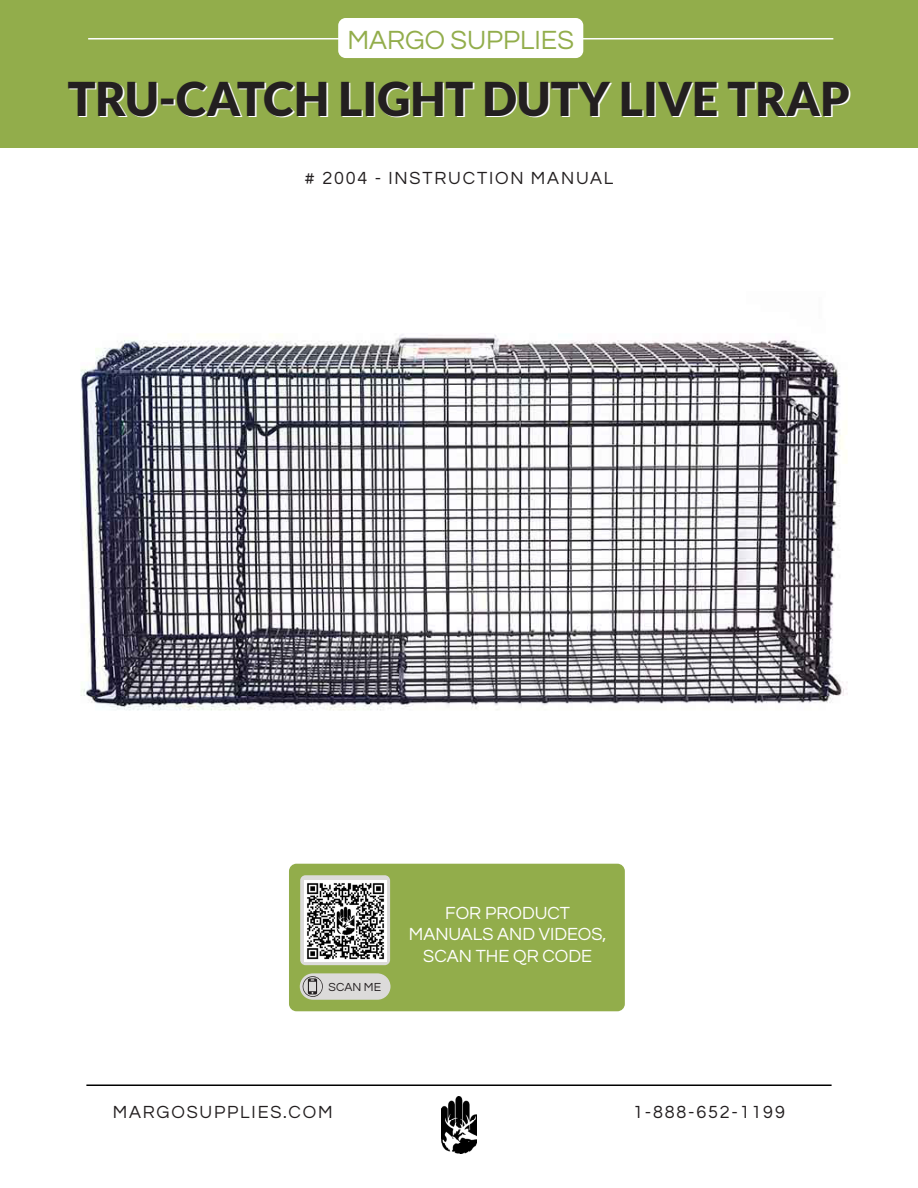
<style>
.page{position:relative;width:918px;height:1188px;background:#fff}
.page>*{position:absolute;margin:0;border:0;box-sizing:border-box;transform-origin:0 0}
.t1{font:900 46.5px "Lato";color:#fff}
.t2{font:27px "Questrial";color:#92ad4b}
.t3{font:18px "Questrial";letter-spacing:.1em;color:#231f20}
.t4{font:18px/21.6px "Questrial";color:#fff;text-align:center}
.t5{font:12.15px "Questrial";color:#231f20}
</style>
<div class="page">
<div style="left:289px;top:864px;width:336px;height:147px;background:#92ad4b;border-radius:8px"></div>
<hr style="left:86px;top:1084px;width:746px;height:2px;background:#000">
<img style="left:441px;top:1097px;width:36px;height:56px">
<div style="left:0;top:0;width:918px;height:148px;background:#92ad4b"></div>
<hr style="left:88px;top:38px;width:745px;height:2px;background:#fff">
<div style="left:338px;top:18px;width:245px;height:40px;background:#fff;border-radius:8px"></div>
<img style="left:80px;top:334px;width:768px;height:377px">
<svg style="left:300px;top:875px;width:90px;height:90px"></svg>
<div style="left:300px;top:973px;width:91px;height:27px;background:#dcdbda;border-radius:13px"></div>
<svg style="left:302px;top:976px;width:21px;height:21px"></svg>
<img style="left:305px;top:880px;width:81px;height:82px">
<h2 class="t2" style="left:348px;top:21px;width:228px">MARGO SUPPLIES</h2>
<h1 class="t1" style="left:69px;top:73px;width:784px">TRU-CATCH LIGHT DUTY LIVE TRAP</h1>
<p class="t3" style="left:305px;top:165px;width:310px"># 2004 - INSTRUCTION MANUAL</p>
<p class="t5" style="left:329px;top:981px;width:54px">SCAN ME</p>
<p class="t4" style="left:409px;top:903px;width:199px">FOR PRODUCT<br>MANUALS AND VIDEOS,<br>SCAN THE QR CODE</p>
<p class="t3" style="left:113px;top:1099px;width:221px">MARGOSUPPLIES.COM</p>
<p class="t3" style="left:633px;top:1099px;width:153px">1-888-652-1199</p>
</div>
